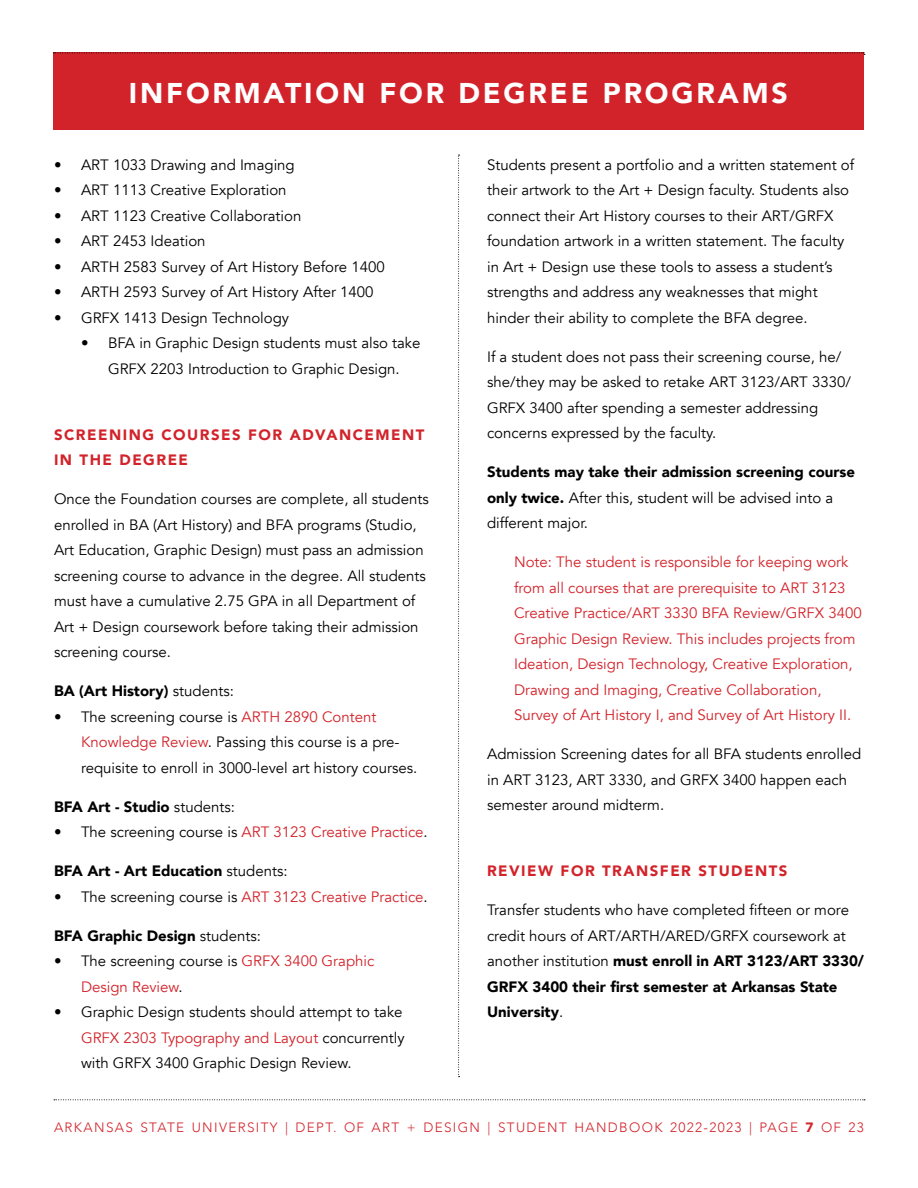
<style>
.page{position:relative;width:918px;height:1188px;background:#fff}
.page>*{position:absolute;margin:0;border:0;box-sizing:border-box;transform-origin:0 0}
.t1{font:900 28.5px "Avenir";letter-spacing:.1em;color:#fff}
.t2{font:15px/25.5px "Avenir";color:#000}
.t3{font:15px/25.5px "Avenir";color:#d2232a}
.t4{font:900 15px/25.5px "Avenir";color:#000}
.t5{font:900 15px/25.5px "Avenir";letter-spacing:.1em;color:#d2232a}
.t6{font:300 13.5px "Avenir";letter-spacing:.1em;color:#d2232a}
.s1{font-weight:400}
.s2{color:#d2232a}
.s3{color:#000}
.s4{font-weight:900}
</style>
<div class="page">
<svg style="left:54px;top:1099px;width:811px;height:1px"></svg>
<svg style="left:458px;top:155px;width:2px;height:922px"></svg>
<div style="left:53px;top:52px;width:810px;height:78px;background:#d2232a"></div>
<svg style="left:53px;top:52px;width:812px;height:3px"></svg>
<h1 class="t1" style="left:129px;top:68px;width:661px">INFORMATION FOR DEGREE PROGRAMS</h1>
<p class="t2" style="left:54px;top:152px;width:242px">• ART 1033 Drawing and Imaging</p>
<p class="t2" style="left:54px;top:178px;width:234px">• ART 1113 Creative Exploration</p>
<p class="t2" style="left:54px;top:203px;width:249px">• ART 1123 Creative Collaboration</p>
<p class="t2" style="left:54px;top:229px;width:153px">• ART 2453 Ideation</p>
<p class="t2" style="left:54px;top:254px;width:332px">• ARTH 2583 Survey of Art History Before 1400</p>
<p class="t2" style="left:54px;top:280px;width:321px">• ARTH 2593 Survey of Art History After 1400</p>
<p class="t2" style="left:54px;top:305px;width:237px">• GRFX 1413 Design Technology</p>
<p class="t2" style="left:81px;top:331px;width:341px;text-align:center">• BFA in Graphic Design students must also take<br>GRFX 2203 Introduction to Graphic Design.</p>
<p class="t5" style="left:54px;top:421px;width:372px">SCREENING COURSES FOR ADVANCEMENT<br>IN THE DEGREE</p>
<p class="t2" style="left:54px;top:487px;width:376px">Once the Foundation courses are complete, all students enrolled in BA (Art History) and BFA programs (Studio, Art Education, Graphic Design) must pass an admission screening course to advance in the degree. All students must have a cumulative 2.75 GPA in all Department of Art + Design coursework before taking their admission screening course.</p>
<p class="t4" style="left:54px;top:678px;width:181px">BA (Art History) <span class="s1">students:</span></p>
<p class="t2" style="left:81px;top:704px;width:338px;text-indent:-27px">• The screening course is <span class="s2">ARTH 2890 Content<br>Knowledge Review</span>. Passing this course is a pre&shy;requisite to enroll in 3000-level art history courses.</p>
<p class="t4" style="left:54px;top:793px;width:183px">BFA Art - Studio <span class="s1">students:</span></p>
<p class="t3" style="left:54px;top:820px;width:375px"><span class="s3">• The screening course is</span> ART 3123 Creative Practice<span class="s3">.</span></p>
<p class="t4" style="left:54px;top:858px;width:235px">BFA Art - Art Education <span class="s1">students:</span></p>
<p class="t3" style="left:54px;top:884px;width:375px"><span class="s3">• The screening course is</span> ART 3123 Creative Practice<span class="s3">.</span></p>
<p class="t4" style="left:54px;top:922px;width:208px">BFA Graphic Design <span class="s1">students:</span></p>
<p class="t3" style="left:81px;top:949px;width:295px;text-indent:-27px"><span class="s3">• The screening course is</span> GRFX 3400 Graphic<br>Design Review<span class="s3">.</span></p>
<p class="t2" style="left:81px;top:1000px;width:325px;text-indent:-27px">• Graphic Design students should attempt to take<br><span class="s2">GRFX 2303 Typography and Layout</span> concurrently with GRFX 3400 Graphic Design Review.</p>
<p class="t2" style="left:487px;top:152px;width:369px">Students present a portfolio and a written statement of their artwork to the Art + Design faculty. Students also connect their Art History courses to their ART/GRFX foundation artwork in a written statement. The faculty in Art + Design use these tools to assess a student’s strengths and address any weaknesses that might hinder their ability to complete the BFA degree.</p>
<p class="t2" style="left:487px;top:344px;width:365px">If a student does not pass their screening course, he/ she/they may be asked to retake ART 3123/ART 3330/ GRFX 3400 after spending a semester addressing concerns expressed by the faculty.</p>
<p class="t4" style="left:487px;top:459px;width:370px">Students may take their admission screening course only twice. <span class="s1">After this, student will be advised into a different major.</span></p>
<p class="t3" style="left:514px;top:550px;width:349px">Note: The student is responsible for keeping work from all courses that are prerequisite to ART 3123<br>Creative Practice/ART 3330 BFA Review/GRFX 3400<br>Graphic Design Review. This includes projects from Ideation, Design Technology, Creative Exploration, Drawing and Imaging, Creative Collaboration, Survey of Art History I, and Survey of Art History II.</p>
<p class="t2" style="left:487px;top:742px;width:376px">Admission Screening dates for all BFA students enrolled in ART 3123, ART 3330, and GRFX 3400 happen each semester around midterm.</p>
<p class="t5" style="left:487px;top:858px;width:302px">REVIEW FOR TRANSFER STUDENTS</p>
<p class="t2" style="left:487px;top:898px;width:378px">Transfer students who have completed fifteen or more credit hours of ART/ARTH/ARED/GRFX coursework at another institution <span class="s4">must enroll in ART 3123/ART 3330/ GRFX 3400 their first semester at Arkansas State University</span>.</p>
<p class="t6" style="left:54px;top:1120px;width:811px">ARKANSAS STATE UNIVERSITY | DEPT. OF ART + DESIGN | STUDENT HANDBOOK 2022-2023 | PAGE <span class="s4">7</span> OF 23</p>
</div>
